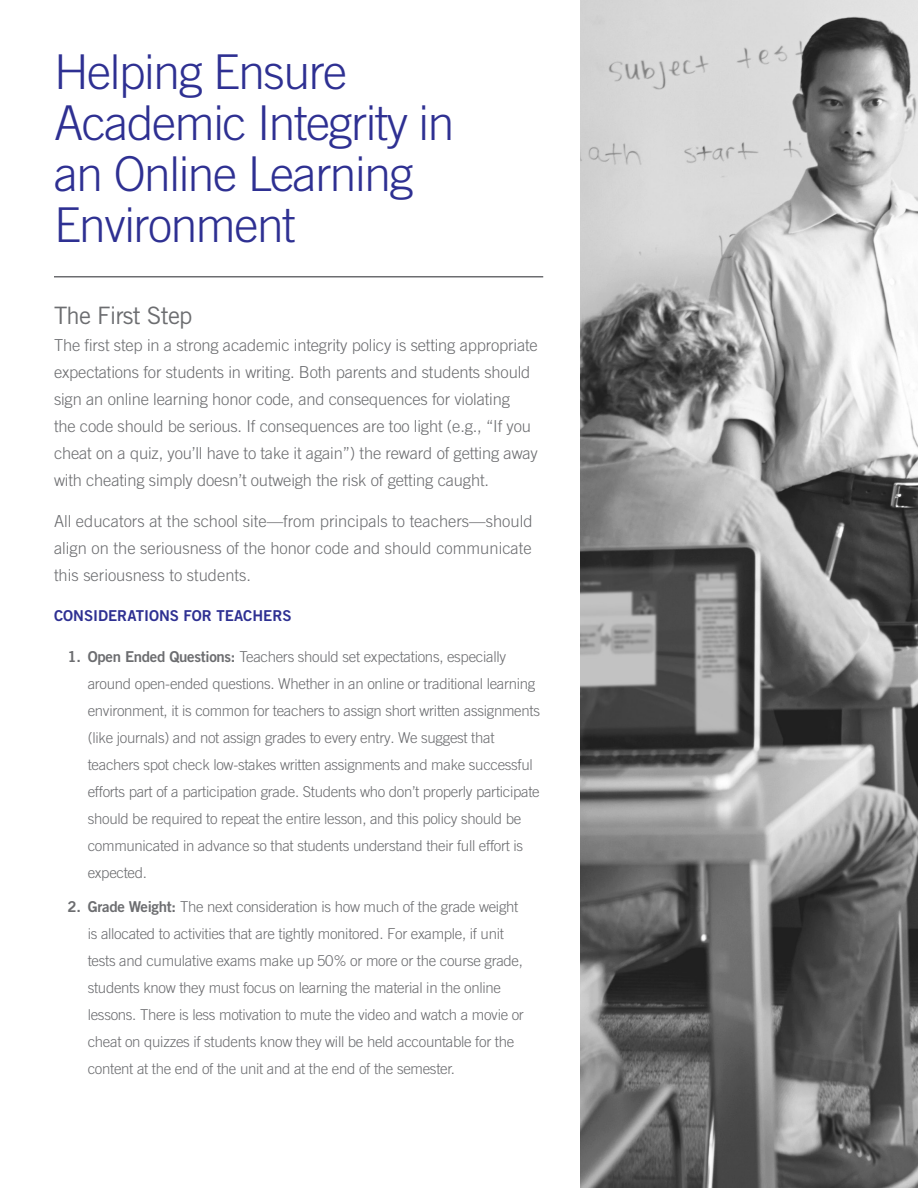
<style>
.page{position:relative;width:918px;height:1188px;background:#fff}
.page>*{position:absolute;margin:0;border:0;box-sizing:border-box;transform-origin:0 0}
.t1{font:300 48px/51px "Trade Gothic LT Pro";letter-spacing:-.03em;color:#2e3092}
.Subheader{font:24px "Trade Gothic LT Pro";letter-spacing:-.03em;color:#6c6d70}
.t2{font:300 16.5px/27px "Trade Gothic LT Pro";letter-spacing:-.01em;color:#6c6d70}
.t3{font:300 15px/27px "Trade Gothic LT Pro";letter-spacing:-.02em;color:#6c6d70}
.t4{font:15px "Trade Gothic LT Pro Bd 2";color:#2e3092}
.s1{font-family:"Trade Gothic LT Pro Bd 2";font-weight:400}
</style>
<div class="page">
<img style="left:580px;top:0;width:338px;height:1188px">
<hr style="left:54px;top:276px;width:489px;height:2px;background:#6c6d70">
<p class="t1" style="left:54px;top:46px;width:402px">Helping Ensure<br>Academic Integrity in an Online Learning<br>Environment</p>
<p class="Subheader" style="left:54px;top:301px;width:140px">The First Step</p>
<p class="t2" style="left:54px;top:332px;width:485px">The first step in a strong academic integrity policy is setting appropriate expectations for students in writing. Both parents and students should sign an online learning honor code, and consequences for violating<br>the code should be serious. If consequences are too light (e.g., “If you cheat on a quiz, you’ll have to take it again”) the reward of getting away with cheating simply doesn’t outweigh the risk of getting caught.</p>
<p class="t2" style="left:54px;top:507px;width:480px;text-align:justify">All educators at the school site—from principals to teachers—should align on the seriousness of the honor code and should communicate this seriousness to students.</p>
<p class="t4" style="left:54px;top:607px;width:239px">CONSIDERATIONS FOR TEACHERS</p>
<p class="t3" style="left:88px;top:643px;width:454px;text-indent:-20px"><span class="s1">1. Open Ended Questions:</span> Teachers should set expectations, especially around open-ended questions. Whether in an online or traditional learning environment, it is common for teachers to assign short written assignments (like journals) and not assign grades to every entry. We suggest that teachers spot check low-stakes written assignments and make successful efforts part of a participation grade. Students who don’t properly participate should be required to repeat the entire lesson, and this policy should be communicated in advance so that students understand their full effort is expected.</p>
<p class="t3" style="left:88px;top:893px;width:438px;text-indent:-20px"><span class="s1">2. Grade Weight:</span> The next consideration is how much of the grade weight is allocated to activities that are tightly monitored. For example, if unit tests and cumulative exams make up 50% or more or the course grade, students know they must focus on learning the material in the online lessons. There is less motivation to mute the video and watch a movie or cheat on quizzes if students know they will be held accountable for the content at the end of the unit and at the end of the semester.</p>
</div>
